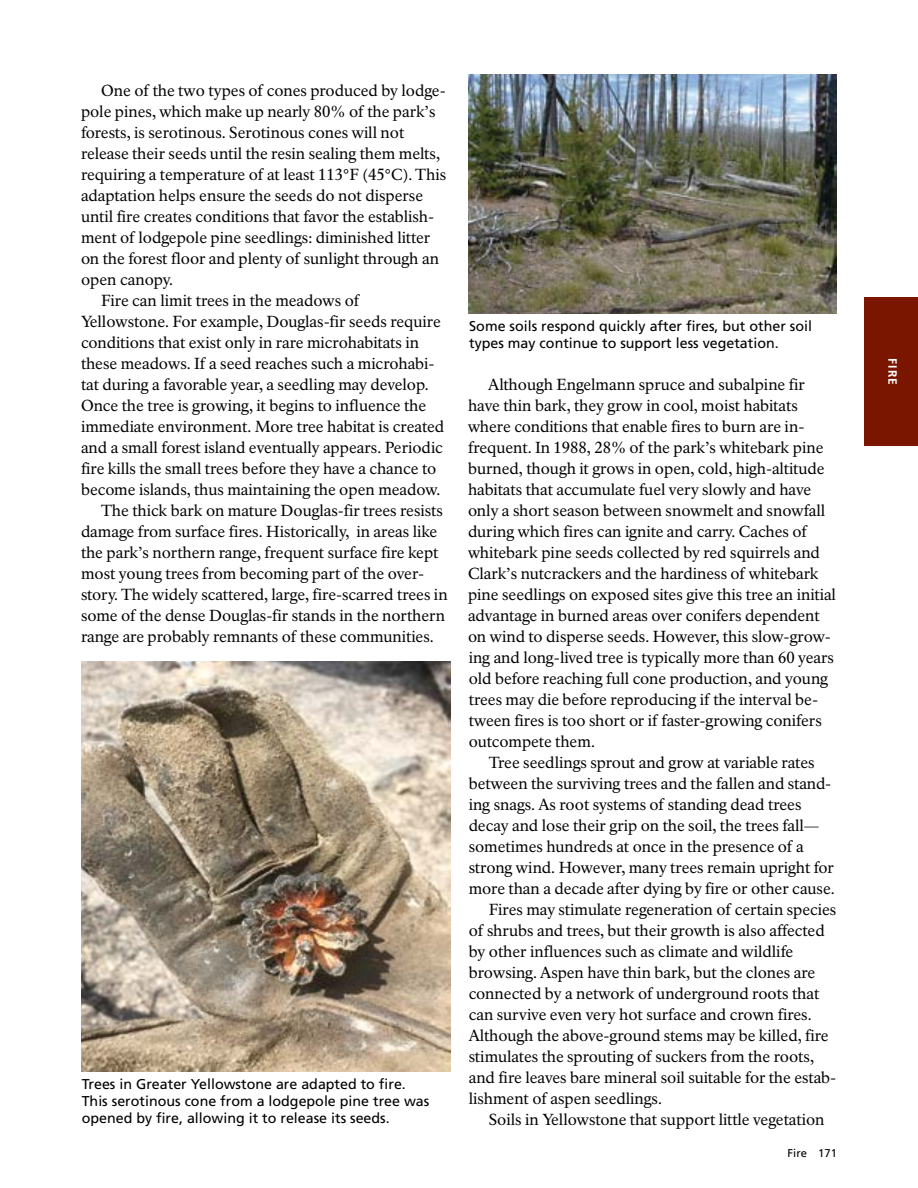
<style>
.page{position:relative;width:918px;height:1188px;background:#fff}
.page>*{position:absolute;margin:0;border:0;box-sizing:border-box;transform-origin:0 0}
.Body_Text__following{font:15.75px/21px "NPS Rawlinson OT";letter-spacing:-.005em;color:#000}
.Graphic_Caption{font:14.25px/17.1px "Frutiger LT Std";color:#000}
.t1{font:700 12px "Frutiger LT Std";color:#fff}
.t2{font:11.25px "Frutiger LT Std";color:#000}
</style>
<div class="page">
<div style="left:864px;top:297px;width:54px;height:149px;background:#7a1600"></div>
<img style="left:81px;top:662px;width:370px;height:409px">
<img style="left:468px;top:75px;width:369px;height:238px">
<p class="Body_Text__following" style="left:81px;top:80px;width:367px;text-indent:20px">One of the two types of cones produced by lodge&shy;pole pines, which make up nearly 80% of the park’s forests, is serotinous. Serotinous cones will not release their seeds until the resin sealing them melts, requiring a temperature of at least 113°F (45°C). This adaptation helps ensure the seeds do not disperse until fire creates conditions that favor the establish&shy;ment of lodgepole pine seedlings: diminished litter on the forest floor and plenty of sunlight through an open canopy.</p>
<p class="Body_Text__following" style="left:81px;top:290px;width:365px;text-indent:20px">Fire can limit trees in the meadows of Yellowstone. For example, Douglas-fir seeds require conditions that exist only in rare microhabitats in these meadows. If a seed reaches such a microhabi&shy;tat during a favorable year, a seedling may develop.<br>Once the tree is growing, it begins to influence the immediate environment. More tree habitat is created and a small forest island eventually appears. Periodic fire kills the small trees before they have a chance to become islands, thus maintaining the open meadow.</p>
<p class="Body_Text__following" style="left:81px;top:500px;width:368px;text-indent:20px">The thick bark on mature Douglas-fir trees resists damage from surface fires. Historically, in areas like the park’s northern range, frequent surface fire kept most young trees from becoming part of the over&shy;story. The widely scattered, large, fire-scarred trees in some of the dense Douglas-fir stands in the northern range are probably remnants of these communities.</p>
<p class="Graphic_Caption" style="left:82px;top:1075px;width:349px">Trees in Greater Yellowstone are adapted to fire.<br>This serotinous cone from a lodgepole pine tree was opened by fire, allowing it to release its seeds.</p>
<p class="Graphic_Caption" style="left:469px;top:317px;width:344px">Some soils respond quickly after fires, but other soil types may continue to support less vegetation.</p>
<p class="Body_Text__following" style="left:468px;top:374px;width:370px;text-indent:20px">Although Engelmann spruce and subalpine fir have thin bark, they grow in cool, moist habitats where conditions that enable fires to burn are in&shy;frequent. In 1988, 28% of the park’s whitebark pine burned, though it grows in open, cold, high-altitude habitats that accumulate fuel very slowly and have only a short season between snowmelt and snowfall during which fires can ignite and carry. Caches of whitebark pine seeds collected by red squirrels and Clark’s nutcrackers and the hardiness of whitebark pine seedlings on exposed sites give this tree an initial advantage in burned areas over conifers dependent on wind to disperse seeds. However, this slow-grow&shy;ing and long-lived tree is typically more than 60 years old before reaching full cone production, and young trees may die before reproducing if the interval be&shy;tween fires is too short or if faster-growing conifers outcompete them.</p>
<p class="Body_Text__following" style="left:469px;top:752px;width:368px;text-indent:20px">Tree seedlings sprout and grow at variable rates between the surviving trees and the fallen and stand&shy;ing snags. As root systems of standing dead trees decay and lose their grip on the soil, the trees fall— sometimes hundreds at once in the presence of a strong wind. However, many trees remain upright for more than a decade after dying by fire or other cause.</p>
<p class="Body_Text__following" style="left:469px;top:899px;width:369px;text-indent:20px">Fires may stimulate regeneration of certain species of shrubs and trees, but their growth is also affected by other influences such as climate and wildlife browsing. Aspen have thin bark, but the clones are connected by a network of underground roots that can survive even very hot surface and crown fires.<br>Although the above-ground stems may be killed, fire stimulates the sprouting of suckers from the roots, and fire leaves bare mineral soil suitable for the estab&shy;lishment of aspen seedlings.</p>
<p class="Body_Text__following" style="left:489px;top:1109px;width:337px">Soils in Yellowstone that support little vegetation</p>
<p class="t2" style="left:788px;top:1147px;width:51px">Fire 171</p>
<p class="t1" style="left:900px;top:358px;width:28px;rotate:90deg">FIRE</p>
</div>
